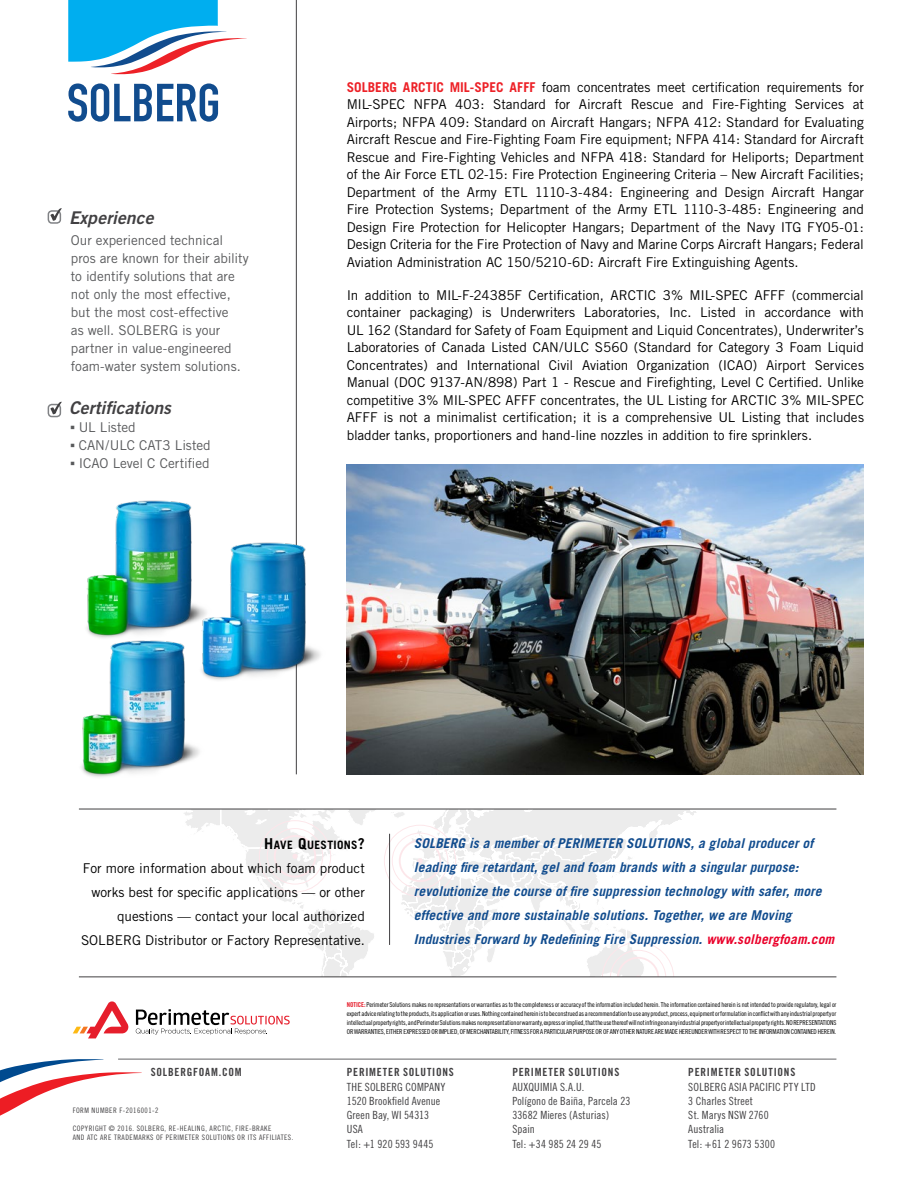
<style>
.page{position:relative;width:918px;height:1188px;background:#fff}
.page>*{position:absolute;margin:0;border:0;box-sizing:border-box;transform-origin:0 0}
.t1{font:italic 17.55px "Trade Gothic Bold Two";letter-spacing:.005em;color:#414042}
.t2{font:13.5px/17.5px "Trade Gothic";color:#000;text-align:justify}
.t3{font:italic 700 13.5px/24px "Trade Gothic";letter-spacing:.01em;color:#114c8e}
.t4{font:13.5px/18px "Trade Gothic";letter-spacing:-.005em;color:#58595b}
.t5{font:700 11.55px "Trade Gothic";letter-spacing:.035em;color:#000}
.t6{font:11.25px/14.2px "Trade Gothic Cond Eighteen";letter-spacing:.01em;color:#414042}
.t7{font:11.25px "Trade Gothic Bold Cond Twenty";letter-spacing:.07em;color:#414042}
.t8{font:7.5px/9px "Trade Gothic Cond Eighteen";letter-spacing:.06em;color:#414042}
.t9{font:6.75px/9px "Trade Gothic Cond Eighteen";letter-spacing:-.01em;color:#000;text-align:justify}
.s1{font-family:"Universal Newswith Comm Pi"}
.s2{font-weight:700;color:#ed2127}
.s3{font-size:15px}
.s4{color:#ea002a}
.s5{font-family:"Trade Gothic Bold Cond Twenty";color:#e61e2c}
</style>
<div class="page">
<img style="left:347px;top:465px;width:517px;height:309px">
<hr style="left:296px;top:0;width:1px;height:774px;background:#414042">
<div style="left:48px;top:210px;width:13px;height:14px;border:2px solid #808285;border-radius:4px"></div>
<svg style="left:50px;top:208px;width:12px;height:13px"></svg>
<img style="left:86px;top:500px;width:106px;height:131px">
<img style="left:176px;top:532px;width:145px;height:155px">
<img style="left:81px;top:631px;width:126px;height:146px">
<svg style="left:68px;top:83px;width:150px;height:39px"></svg>
<svg style="left:68px;top:0;width:179px;height:74px"></svg>
<div style="left:48px;top:404px;width:13px;height:13px;border:2px solid #808285;border-radius:4px"></div>
<svg style="left:50px;top:402px;width:12px;height:12px"></svg>
<svg style="left:182px;top:810px;width:518px;height:167px"></svg>
<svg style="left:292px;top:854px;width:6px;height:5px"></svg>
<div style="left:274px;top:835px;width:42px;height:43px;border:2px solid #e8002a;border-radius:50%"></div>
<div style="left:267px;top:828px;width:56px;height:57px;border:1px solid #e8002a;border-radius:50%"></div>
<div style="left:259px;top:820px;width:72px;height:72px;border:1px solid #e8002a;border-radius:50%"></div>
<svg style="left:418px;top:858px;width:5px;height:5px"></svg>
<div style="left:399px;top:840px;width:42px;height:42px;border:2px solid #e8002a;border-radius:50%"></div>
<div style="left:392px;top:833px;width:56px;height:56px;border:1px solid #e8002a;border-radius:50%"></div>
<div style="left:384px;top:825px;width:72px;height:72px;border:1px solid #e8002a;border-radius:50%"></div>
<svg style="left:602px;top:942px;width:72px;height:35px"></svg>
<hr style="left:79px;top:809px;width:757px;height:1px;background:#414042">
<hr style="left:389px;top:834px;width:1px;height:111px;background:#414042">
<svg style="left:0;top:1059px;width:142px;height:57px"></svg>
<hr style="left:118px;top:1059px;width:718px;height:1px;background:#636466">
<svg style="left:136px;top:1009px;width:154px;height:26px"></svg>
<svg style="left:73px;top:1001px;width:56px;height:37px"></svg>
<hr style="left:79px;top:977px;width:757px;height:1px;background:#414042">
<p class="t1" style="left:69px;top:207px;width:86px">Experience</p>
<p class="t4" style="left:71px;top:231px;width:180px">Our experienced technical pros are known for their ability to identify solutions that are not only the most effective, but the most cost-effective<br>as well. SOLBERG is your partner in value-engineered foam-water system solutions.</p>
<p class="t1" style="left:69px;top:397px;width:104px">Certifications</p>
<p class="t4" style="left:71px;top:418px;width:141px"><span class="s1">b</span> UL Listed<br><span class="s1">b</span> CAN/ULC CAT3 Listed <span class="s1">b</span> ICAO Level C Certified</p>
<p class="t2" style="left:347px;top:78px;width:519px"><span class="s2">SOLBERG ARCTIC MIL-SPEC AFFF</span> foam concentrates meet certification requirements for MIL-SPEC NFPA 403: Standard for Aircraft Rescue and Fire-Fighting Services at Airports; NFPA 409: Standard on Aircraft Hangars; NFPA 412: Standard for Evaluating Aircraft Rescue and Fire-Fighting Foam Fire equipment; NFPA 414: Standard for Aircraft Rescue and Fire-Fighting Vehicles and NFPA 418: Standard for Heliports; Department of the Air Force ETL 02-15: Fire Protection Engineering Criteria – New Aircraft Facilities; Department of the Army ETL 1110-3-484: Engineering and Design Aircraft Hangar Fire Protection Systems; Department of the Army ETL 1110-3-485: Engineering and Design Fire Protection for Helicopter Hangars; Department of the Navy ITG FY05-01:<br>Design Criteria for the Fire Protection of Navy and Marine Corps Aircraft Hangars; Federal Aviation Administration AC 150/5210-6D: Aircraft Fire Extinguishing Agents.</p>
<p class="t2" style="left:347px;top:286px;width:519px">In addition to MIL-F-24385F Certification, ARCTIC 3% MIL-SPEC AFFF (commercial container packaging) is Underwriters Laboratories, Inc. Listed in accordance with UL 162 (Standard for Safety of Foam Equipment and Liquid Concentrates), Underwriter’s Laboratories of Canada Listed CAN/ULC S560 (Standard for Category 3 Foam Liquid Concentrates) and International Civil Aviation Organization (ICAO) Airport Services Manual (DOC 9137-AN/898) Part 1 - Rescue and Firefighting, Level C Certified. Unlike competitive 3% MIL-SPEC AFFF concentrates, the UL Listing for ARCTIC 3% MIL-SPEC AFFF is not a minimalist certification; it is a comprehensive UL Listing that includes bladder tanks, proportioners and hand-line nozzles in addition to fire sprinklers.</p>
<p class="t5" style="left:264px;top:838px;width:102px"><span class="s3">H</span>AVE <span class="s3">Q</span>UESTIONS<span class="s3">?</span></p>
<p class="t2" style="left:81px;top:856px;width:285px;line-height:24px;text-align:right">For more information about which foam product works best for specific applications — or other questions — contact your local authorized SOLBERG Distributor or Factory Representative.</p>
<p class="t3" style="left:414px;top:831px;width:422px">SOLBERG is a member of PERIMETER SOLUTIONS, a global producer of leading fire retardant, gel and foam brands with a singular purpose: revolutionize the course of fire suppression technology with safer, more effective and more sustainable solutions. Together, we are Moving Industries Forward by Redefining Fire Suppression. <span class="s4">www.solbergfoam.com</span></p>
<p class="t9" style="left:347px;top:1000px;width:491px"><span class="s5">NOTICE:</span> Perimeter Solutions makes no representations or warranties as to the completeness or accuracy of the information included herein. The information contained herein is not intended to provide regulatory, legal or expert advice relating to the products, its application or uses. Nothing contained herein is to be construed as a recommendation to use any product, process, equipment or formulation in conflict with any industrial property or intellectual property rights, and Perimeter Solutions makes no representation or warranty, express or implied, that the use thereof will not infringe on any industrial property or intellectual property rights. NO REPRESENTATIONS OR WARRANTIES, EITHER EXPRESSED OR IMPLIED, OF MERCHANTABILITY, FITNESS FOR A PARTICULAR PURPOSE OR OF ANY OTHER NATURE ARE MADE HEREUNDER WITH RESPECT TO THE INFORMATION CONTAINED HEREIN.</p>
<p class="t7" style="left:151px;top:1065px;width:92px">SOLBERGFOAM.COM</p>
<p class="t7" style="left:512px;top:1065px;width:109px">PERIMETER SOLUTIONS</p>
<p class="t6" style="left:512px;top:1079px;width:120px">AUXQUIMIA S.A.U.<br>Polígono de Baiña, Parcela 23<br>33682 Mieres (Asturias)<br>Spain<br>Tel: +34 985 24 29 45</p>
<p class="t7" style="left:347px;top:1066px;width:109px">PERIMETER SOLUTIONS</p>
<p class="t6" style="left:347px;top:1079px;width:100px">THE SOLBERG COMPANY<br>1520 Brookfield Avenue<br>Green Bay, WI 54313<br>USA<br>Tel: +1 920 593 9445</p>
<p class="t8" style="left:73px;top:1105px;width:87px">FORM NUMBER F-2016001-2</p>
<p class="t8" style="left:73px;top:1123px;width:222px">COPYRIGHT © 2016. SOLBERG, RE-HEALING, ARCTIC, FIRE-BRAKE<br>AND ATC ARE TRADEMARKS OF PERIMETER SOLUTIONS OR ITS AFFILIATES.</p>
<p class="t7" style="left:688px;top:1065px;width:109px">PERIMETER SOLUTIONS</p>
<p class="t6" style="left:688px;top:1079px;width:129px">SOLBERG ASIA PACIFIC PTY LTD<br>3 Charles Street<br>St. Marys NSW 2760<br>Australia<br>Tel: +61 2 9673 5300</p>
</div>
